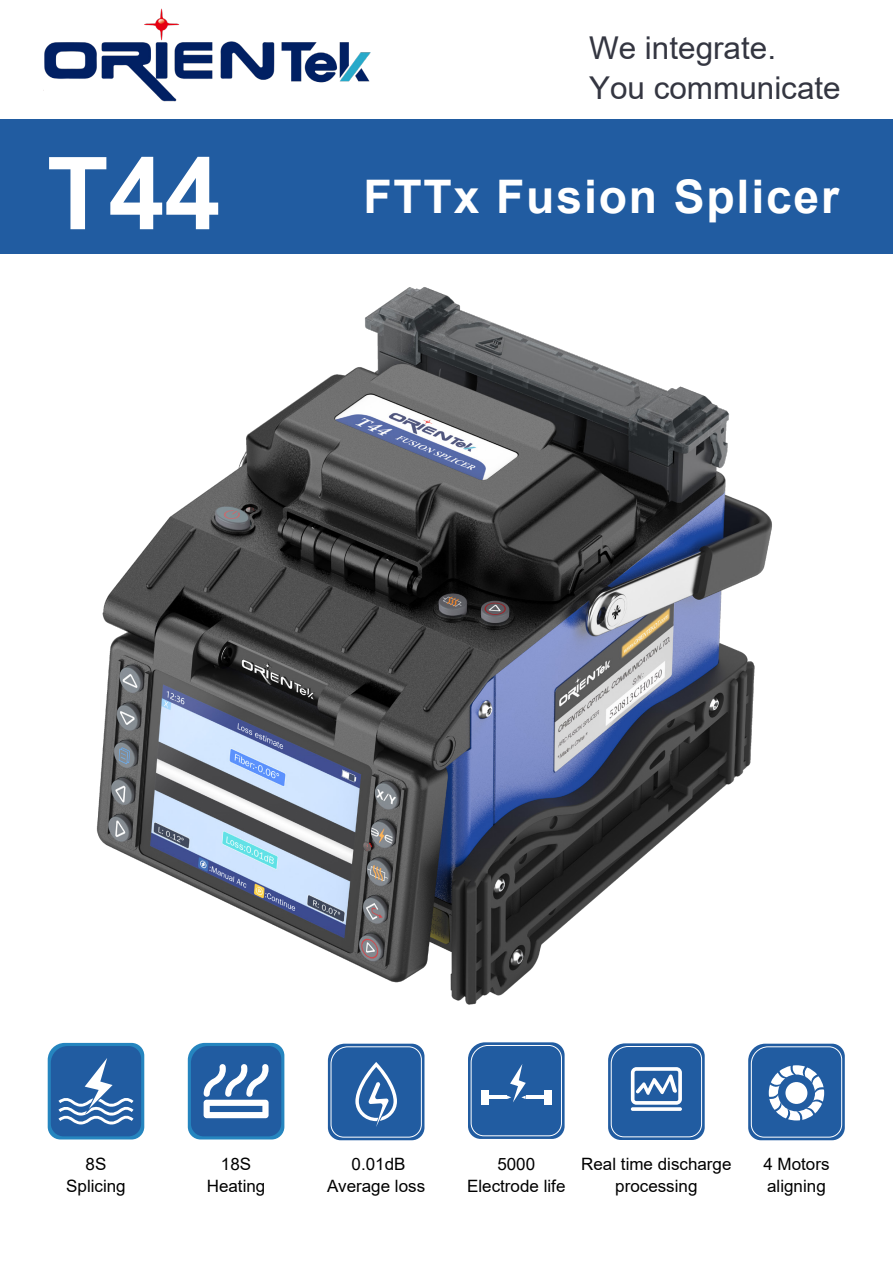
<style>
.page{position:relative;width:893px;height:1263px;background:#fff}
.page>*{position:absolute;margin:0;border:0;box-sizing:border-box;transform-origin:0 0}
.t1{font:700 100.8px "Arial";color:#fff}
.t2{font:46.8px "Ping Fang SC Heavy";color:#fff}
.t3{font:700 46.35px "Arial";letter-spacing:.04em;color:#fff}
.t4{font:31.5px/39.3px "Arial";color:#343641}
.t5{font:16.95px/21.3px "Arial";color:#000;text-align:center}
</style>
<div class="page">
<svg style="left:48px;top:1043px;width:96px;height:96px;background:#3e75b0"></svg>
<svg style="left:188px;top:1043px;width:96px;height:96px"></svg>
<svg style="left:608px;top:1043px;width:97px;height:97px;background:#4778b1"></svg>
<svg style="left:328px;top:1044px;width:96px;height:96px;background:#3b6fac"></svg>
<svg style="left:468px;top:1042px;width:97px;height:97px;background:#3c6fac"></svg>
<svg style="left:748px;top:1044px;width:97px;height:96px"></svg>
<img style="left:96px;top:287px;width:676px;height:718px">
<div style="left:0;top:120px;width:893px;height:134px;background:#215ca1"></div>
<img style="left:43px;top:8px;width:328px;height:94px">
<h2 class="t2" style="left:63px;top:119px;width:235px">光纤熔接机</h2>
<h1 class="t1" style="left:47px;top:123px;width:175px">T44</h1>
<h3 class="t4" style="left:589px;top:28px;width:253px">We integrate.<br>You communicate</h3>
<h3 class="t3" style="left:363px;top:164px;width:477px">FTTx Fusion Splicer</h3>
<p class="t5" style="left:66px;top:1153px;width:61px">8S<br>Splicing</p>
<p class="t5" style="left:207px;top:1153px;width:60px">18S<br>Heating</p>
<p class="t5" style="left:581px;top:1153px;width:152px">Real time discharge processing</p>
<p class="t5" style="left:327px;top:1153px;width:99px">0.01dB<br>Average loss</p>
<p class="t5" style="left:467px;top:1153px;width:100px">5000<br>Electrode life</p>
<p class="t5" style="left:763px;top:1153px;width:68px;text-align:left">4 Motors aligning</p>
</div>
